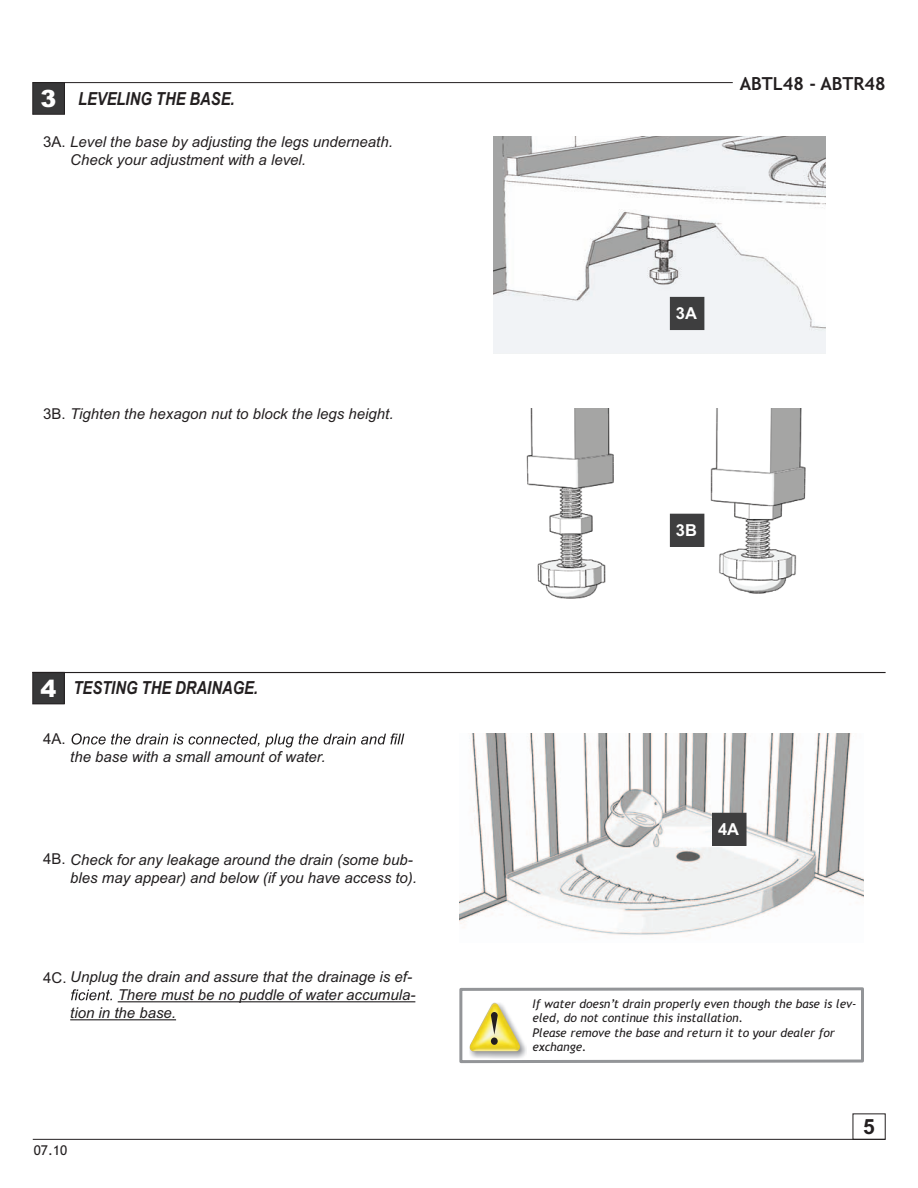
<style>
.page{position:relative;width:918px;height:1188px;background:#fff}
.page>*{position:absolute;margin:0;border:0;box-sizing:border-box;transform-origin:0 0}
.t1{font:900 23.85px "Arial";color:#fff}
.t2{font:700 21px "Arial";color:#231f20}
.t3{font:italic 700 18px "Arial Narrow";color:#231f20}
.t4{font:700 18px "Trebuchet MS";color:#231f20}
.t5{font:700 16.5px "Arial";color:#fff}
.t6{font:italic 15px/18px "Arial";color:#201d1e;text-align:right}
.t7{font:italic 15px/18px "Arial";color:#231f20}
.t8{font:15px "Arial";color:#231f20}
.t9{font:13.5px "Trebuchet MS";color:#231f20}
.t10{font:italic 12px/14.4px "Trebuchet MS";color:#201d1e}
.s1{font-style:normal}
.s2{font-family:"Arial";font-weight:900;font-style:normal;font-size:23.85px;color:#fff}
.s3{font-style:normal;color:#231f20}
.s4{color:#231f20}
</style>
<div class="page">
<hr style="left:33px;top:1139px;width:852px;height:1px;background:#231f20">
<hr style="left:33px;top:82px;width:700px;height:1px;background:#231f20">
<div style="left:33px;top:83px;width:31px;height:31px;background:#383839"></div>
<div style="left:32px;top:82px;width:33px;height:33px;border:1px solid #231f20"></div>
<img style="left:526px;top:408px;width:280px;height:191px">
<img style="left:494px;top:136px;width:332px;height:218px">
<div style="left:33px;top:672px;width:31px;height:32px;background:#383839"></div>
<div style="left:32px;top:672px;width:33px;height:32px;border:1px solid #231f20"></div>
<hr style="left:32px;top:672px;width:854px;height:1px;background:#231f20">
<div style="left:670px;top:297px;width:34px;height:33px;background:#3e3e3f"></div>
<div style="left:670px;top:514px;width:34px;height:32px;background:#3e3e3f"></div>
<div style="left:670px;top:514px;width:34px;height:33px;border:1px solid #3e3e3f"></div>
<svg style="left:72px;top:733px;width:332px;height:14px"></svg>
<hr style="left:118px;top:1001px;width:297px;height:1px;background:#201d1e">
<hr style="left:70px;top:1019px;width:106px;height:1px;background:#201d1e">
<svg style="left:71px;top:989px;width:41px;height:11px"></svg>
<img style="left:459px;top:734px;width:405px;height:203px">
<div style="left:713px;top:813px;width:33px;height:32px;background:#3e3e3f"></div>
<div style="left:712px;top:813px;width:34px;height:33px;border:1px solid #3e3e3f"></div>
<svg style="left:459px;top:987px;width:405px;height:77px"></svg>
<h1 class="t1" style="left:41px;top:85px;width:17px">3</h1>
<p class="t7" style="left:70px;top:134px;width:324px;text-indent:-27px"><span class="s1">3A.</span> Level the base by adjusting the legs underneath.<br>Check your adjustment with a level.</p>
<p class="t3" style="left:78px;top:88px;width:158px">LEVELING THE BASE.</p>
<p class="t7" style="left:43px;top:406px;width:352px"><span class="s1">3B.</span> Tighten the hexagon nut to block the legs height.</p>
<p class="t3" style="left:41px;top:678px;width:219px"><span class="s2">4</span> TESTING THE DRAINAGE.</p>
<p class="t8" style="left:43px;top:730px;width:24px">4A.</p>
<p class="t6" style="left:70px;top:750px;width:257px">the base with a small amount of water.</p>
<p class="t6" style="left:43px;top:852px;width:375px"><span class="s3">4B.</span> Check for any leakage around the drain (some bub&shy;bles may appear) and below (if you have access to).</p>
<p class="t6" style="left:43px;top:969px;width:370px"><span class="s3">4C.</span> Unplug the drain and assure that the drainage is ef-</p>
<p class="t6" style="left:118px;top:987px;width:299px">There must be no puddle of water accumula-</p>
<p class="t6" style="left:70px;top:1005px;width:107px">tion in the base.</p>
<p class="t9" style="left:34px;top:1142px;width:35px">07.10</p>
<p class="t4" style="left:740px;top:73px;width:147px">ABTL48 - ABTR48</p>
<p class="t5" style="left:676px;top:304px;width:23px">3A</p>
<p class="t5" style="left:676px;top:520px;width:23px">3B</p>
<p class="t5" style="left:718px;top:819px;width:23px">4A</p>
<p class="t10" style="left:532px;top:998px;width:326px"><span class="s4">I</span>f water doesn’t drain properly even though the base is lev&shy;eled, do not continue this installation.<br>Please remove the base and return it to your dealer for exchange.</p>
<h2 class="t2" style="left:863px;top:1115px;width:13px">5</h2>
</div>
